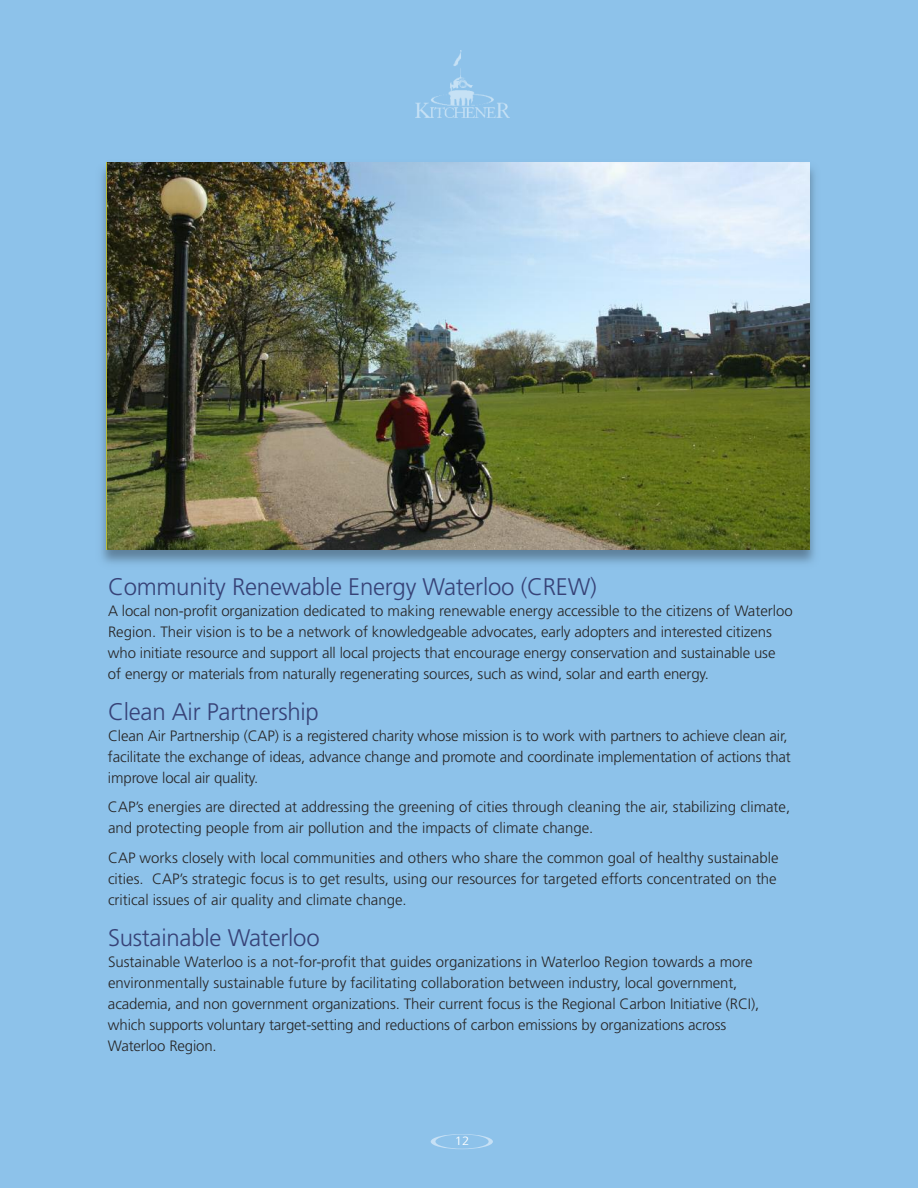
<style>
.page{position:relative;width:918px;height:1188px;background:#8dc2ea}
.page>*{position:absolute;margin:0;border:0;box-sizing:border-box;transform-origin:0 0}
.t1{font:300 24px "Frutiger";letter-spacing:-.01em;color:#374277}
.t2{font:300 15px/21px "Frutiger";letter-spacing:-.01em;color:#272627}
.t3{font:300 12px "Frutiger";color:#fff;scale:1.1 1}
</style>
<div class="page">
<img style="left:416px;top:50px;width:93px;height:67px">
<svg style="left:431px;top:1134px;width:62px;height:15px"></svg>
<div style="left:435px;top:1134px;width:54px;height:15px;background:#8dc2ea;border-radius:50%"></div>
<img style="left:101px;top:162px;width:714px;height:402px">
<img style="left:108px;top:162px;width:702px;height:387px">
<h1 class="t1" style="left:108px;top:577px;width:490px">Community Renewable Energy Waterloo (CREW)</h1>
<p class="t2" style="left:108px;top:602px;width:686px">A local non-profit organization dedicated to making renewable energy accessible to the citizens of Waterloo Region. Their vision is to be a network of knowledgeable advocates, early adopters and interested citizens who initiate resource and support all local projects that encourage energy conservation and sustainable use<br>of energy or materials from naturally regenerating sources, such as wind, solar and earth energy.</p>
<h1 class="t1" style="left:108px;top:702px;width:213px">Clean Air Partnership</h1>
<p class="t2" style="left:108px;top:726px;width:684px">Clean Air Partnership (CAP) is a registered charity whose mission is to work with partners to achieve clean air, facilitate the exchange of ideas, advance change and promote and coordinate implementation of actions that improve local air quality.</p>
<p class="t2" style="left:108px;top:798px;width:684px">CAP’s energies are directed at addressing the greening of cities through cleaning the air, stabilizing climate, and protecting people from air pollution and the impacts of climate change.</p>
<p class="t2" style="left:108px;top:849px;width:672px">CAP works closely with local communities and others who share the common goal of healthy sustainable cities. CAP’s strategic focus is to get results, using our resources for targeted efforts concentrated on the critical issues of air quality and climate change.</p>
<h1 class="t1" style="left:108px;top:928px;width:213px">Sustainable Waterloo</h1>
<p class="t2" style="left:108px;top:952px;width:653px">Sustainable Waterloo is a not-for-profit that guides organizations in Waterloo Region towards a more environmentally sustainable future by facilitating collaboration between industry, local government, academia, and non government organizations. Their current focus is the Regional Carbon Initiative (RCI), which supports voluntary target-setting and reductions of carbon emissions by organizations across Waterloo Region.</p>
<p class="t3" style="left:455px;top:1136px;width:15px">12</p>
</div>
